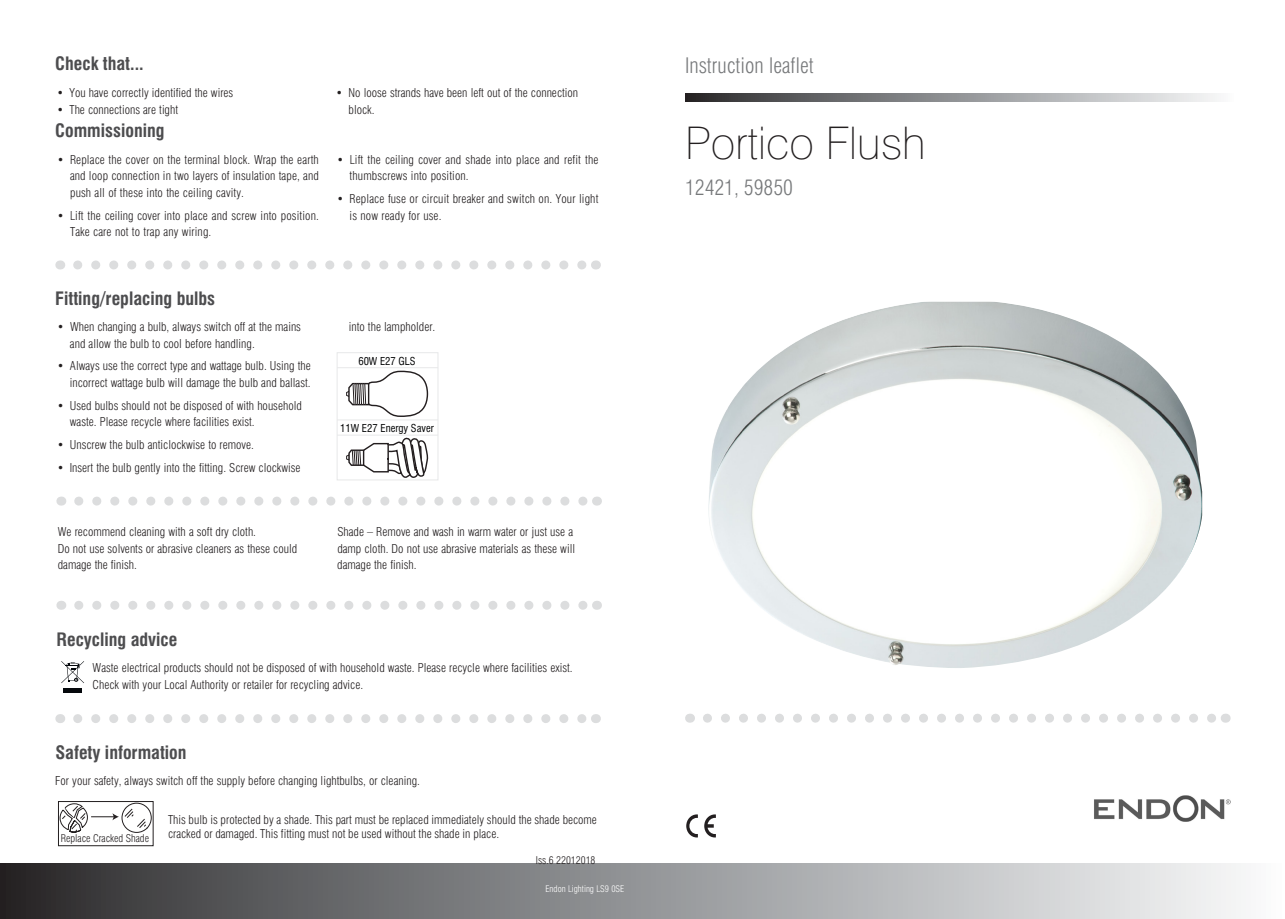
<style>
.page{position:relative;width:1285px;height:919px;background:#fff}
.page>*{position:absolute;margin:0;border:0;box-sizing:border-box;transform-origin:0 0}
.t1{font:100 45px "Swiss 721 BT";color:#231f20}
.t2{font:300 condensed 21px "Swiss 721 BT";color:#77797b}
.t3{font:700 condensed 18px "Swiss 721 BT";color:#4d4d4f}
.t4{font:300 condensed 12px/16.5px "Swiss 721 BT";color:#231f20}
.t5{font:condensed 10.65px "Swiss 721 BT";color:#010203}
.t6{font:300 condensed 10.5px "Swiss 721 BT";color:#231f20}
.t7{font:300 condensed 9px "Swiss 721 BT";color:#fff}
</style>
<div class="page">
<svg style="left:686px;top:814px;width:11px;height:23px"></svg>
<svg style="left:704px;top:814px;width:11px;height:23px"></svg>
<svg style="left:685px;top:93px;width:532px;height:9px;background:#909193"></svg>
<div style="left:0;top:863px;width:1284px;height:55px;background:linear-gradient(to right,#2c2c2f,#fbfdff)"></div>
<img style="left:1094px;top:795px;width:136px;height:27px">
<svg style="left:707px;top:713px;width:508px;height:9px"></svg>
<svg style="left:78px;top:260px;width:508px;height:9px"></svg>
<svg style="left:79px;top:496px;width:508px;height:9px"></svg>
<svg style="left:78px;top:714px;width:508px;height:9px"></svg>
<svg style="left:61px;top:661px;width:23px;height:22px"></svg>
<div style="left:63px;top:688px;width:19px;height:5px;background:#05080c"></div>
<svg style="left:79px;top:601px;width:508px;height:8px"></svg>
<svg style="left:60px;top:803px;width:91px;height:30px"></svg>
<div style="left:58px;top:801px;width:95px;height:44px;border:1px solid #231f20"></div>
<div style="left:337px;top:352px;width:101px;height:128px;border:1px solid #e7e8e9"></div>
<hr style="left:337px;top:419px;width:101px;height:1px;background:#e7e8e9">
<hr style="left:337px;top:367px;width:101px;height:1px;background:#e7e8e9">
<hr style="left:337px;top:435px;width:101px;height:1px;background:#e7e8e9">
<svg style="left:346px;top:370px;width:83px;height:47px"></svg>
<svg style="left:345px;top:437px;width:83px;height:43px"></svg>
<img style="left:708px;top:302px;width:493px;height:366px">
<h3 class="t3" style="left:55px;top:53px;width:90px">Check that...</h3>
<p class="t4" style="left:57px;top:84px;width:178px">• You have correctly identified the wires</p>
<p class="t4" style="left:57px;top:101px;width:123px">• The connections are tight</p>
<h3 class="t3" style="left:55px;top:120px;width:111px">Commissioning</h3>
<p class="t4" style="left:70px;top:151px;width:250px;text-align:justify;text-indent:-13px">• Replace the cover on the terminal block. Wrap the earth and loop connection in two layers of insulation tape, and push all of these into the ceiling cavity.</p>
<p class="t4" style="left:70px;top:207px;width:250px;text-indent:-13px">• Lift the ceiling cover into place and screw into position.<br>Take care not to trap any wiring.</p>
<p class="t4" style="left:348px;top:84px;width:231px;text-indent:-13px">• No loose strands have been left out of the connection block.</p>
<p class="t4" style="left:349px;top:151px;width:250px;text-indent:-13px">• Lift the ceiling cover and shade into place and refit the thumbscrews into position.</p>
<p class="t4" style="left:349px;top:190px;width:250px;text-indent:-13px">• Replace fuse or circuit breaker and switch on. Your light is now ready for use.</p>
<h3 class="t3" style="left:55px;top:288px;width:161px">Fitting/replacing bulbs</h3>
<p class="t4" style="left:70px;top:318px;width:232px;text-indent:-13px">• When changing a bulb, always switch off at the mains and allow the bulb to cool before handling.</p>
<p class="t4" style="left:57px;top:358px;width:255px;text-align:right">• Always use the correct type and wattage bulb. Using the incorrect wattage bulb will damage the bulb and ballast.</p>
<p class="t4" style="left:70px;top:397px;width:233px;text-indent:-13px">• Used bulbs should not be disposed of with household waste. Please recycle where facilities exist.</p>
<p class="t4" style="left:57px;top:436px;width:198px">• Unscrew the bulb anticlockwise to remove.</p>
<p class="t4" style="left:57px;top:459px;width:245px">• Insert the bulb gently into the fitting. Screw clockwise</p>
<p class="t4" style="left:349px;top:318px;width:88px">into the lampholder.</p>
<p class="t5" style="left:358px;top:354px;width:59px">60W E27 GLS</p>
<p class="t5" style="left:340px;top:421px;width:95px">11W E27 Energy Saver</p>
<p class="t4" style="left:58px;top:524px;width:241px">We recommend cleaning with a soft dry cloth.<br>Do not use solvents or abrasive cleaners as these could damage the finish.</p>
<p class="t4" style="left:337px;top:524px;width:239px">Shade – Remove and wash in warm water or just use a damp cloth. Do not use abrasive materials as these will damage the finish.</p>
<h3 class="t3" style="left:56px;top:628px;width:122px">Recycling advice</h3>
<p class="t4" style="left:92px;top:659px;width:481px">Waste electrical products should not be disposed of with household waste. Please recycle where facilities exist.<br>Check with your Local Authority or retailer for recycling advice.</p>
<h3 class="t3" style="left:55px;top:741px;width:133px">Safety information</h3>
<p class="t4" style="left:55px;top:772px;width:366px">For your safety, always switch off the supply before changing lightbulbs, or cleaning.</p>
<p class="t6" style="left:61px;top:832px;width:90px">Replace Cracked Shade</p>
<p class="t4" style="left:168px;top:812px;width:430px;line-height:14.4px">This bulb is protected by a shade. This part must be replaced immediately should the shade become cracked or damaged. This fitting must not be used without the shade in place.</p>
<p class="t6" style="left:536px;top:853px;width:61px">Iss.6 22012018</p>
<p class="t7" style="left:545px;top:882px;width:80px">Endon Lighting LS9 0SE</p>
<h2 class="t2" style="left:685px;top:52px;width:130px">Instruction leaflet</h2>
<h1 class="t1" style="left:685px;top:116px;width:242px">Portico Flush</h1>
<h2 class="t2" style="left:685px;top:175px;width:109px">12421, 59850</h2>
</div>
